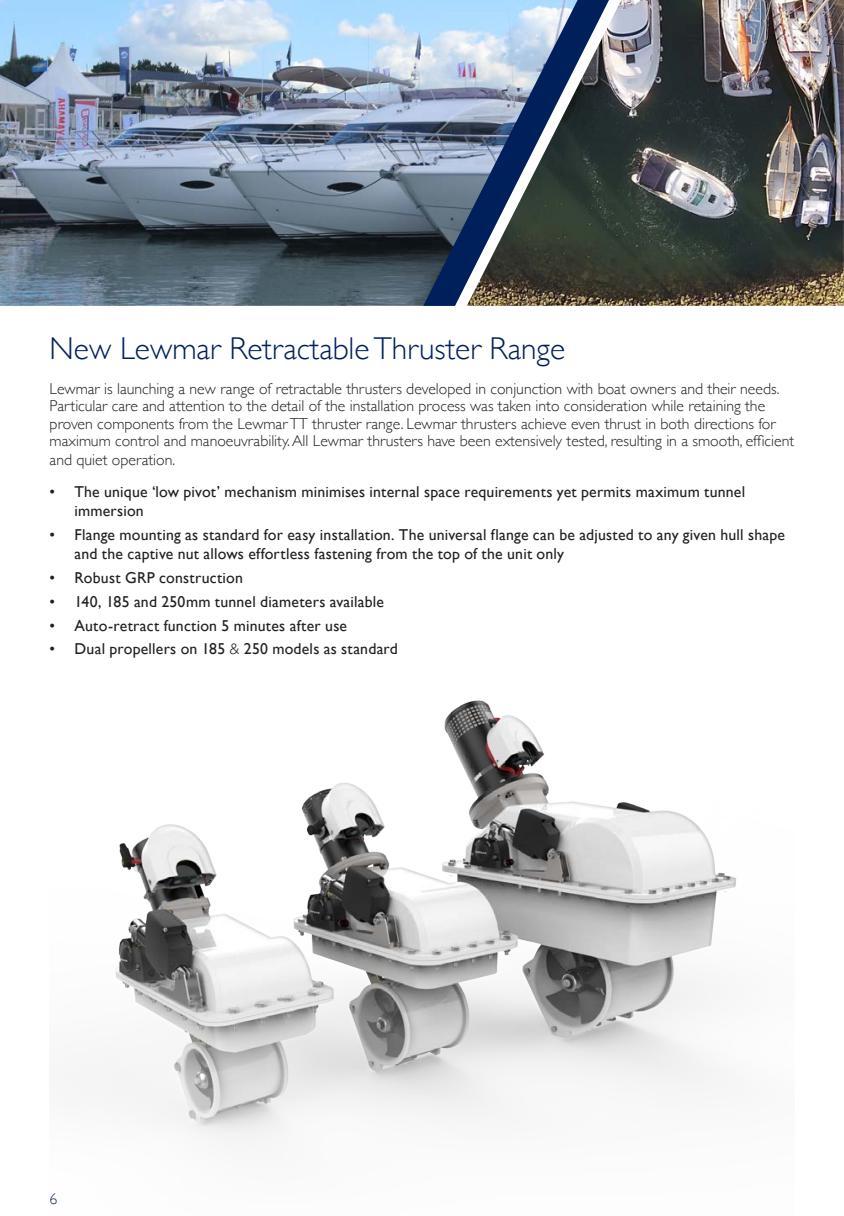
<style>
.page{position:relative;width:844px;height:1216px;background:#fff}
.page>*{position:absolute;margin:0;border:0;box-sizing:border-box;transform-origin:0 0}
.t1{font:300 31.5px "Gill Sans";color:#00205b}
.t2{font:300 15.75px/17.8px "Gill Sans";color:#231f20}
.Key_Features{font:15.75px/18.9px "Gill Sans";letter-spacing:.015em;color:#231f20}
.t3{font:300 15.75px "Gill Sans";color:#172b52}
.s1{font-weight:300}
</style>
<div class="page">
<img style="left:106px;top:700px;width:631px;height:442px">
<img style="left:0;top:0;width:423px;height:306px">
<img style="left:609px;top:0;width:234px;height:306px">
<img style="left:423px;top:0;width:186px;height:306px">
<hr style="left:843px;top:0;width:1px;height:306px;background:#e6e7e9">
<p class="t1" style="left:50px;top:323px;width:517px">New Lewmar Retractable Thruster Range</p>
<p class="t2" style="left:50px;top:379px;width:745px">Lewmar is launching a new range of retractable thrusters developed in conjunction with boat owners and their needs.<br>Particular care and attention to the detail of the installation process was taken into consideration while retaining the proven components from the Lewmar TT thruster range. Lewmar thrusters achieve even thrust in both directions for maximum control and manoeuvrability. All Lewmar thrusters have been extensively tested, resulting in a smooth, efficient and quiet operation.</p>
<p class="Key_Features" style="left:74px;top:482px;width:672px;text-indent:-25px">• The unique ‘low pivot’ mechanism minimises internal space requirements yet permits maximum tunnel immersion</p>
<p class="Key_Features" style="left:74px;top:525px;width:712px;text-indent:-25px">• Flange mounting as standard for easy installation. The universal flange can be adjusted to any given hull shape and the captive nut allows effortless fastening from the top of the unit only</p>
<p class="Key_Features" style="left:50px;top:568px;width:195px">• Robust GRP construction</p>
<p class="Key_Features" style="left:50px;top:591px;width:336px">• 140, 185 and 250mm tunnel diameters available</p>
<p class="Key_Features" style="left:50px;top:615px;width:299px">• Auto-retract function 5 minutes after use</p>
<p class="Key_Features" style="left:50px;top:639px;width:350px">• Dual propellers on 185 <span class="s1">&amp;</span> 250 models as standard</p>
<p class="t3" style="left:50px;top:1186px;width:9px">6</p>
</div>
